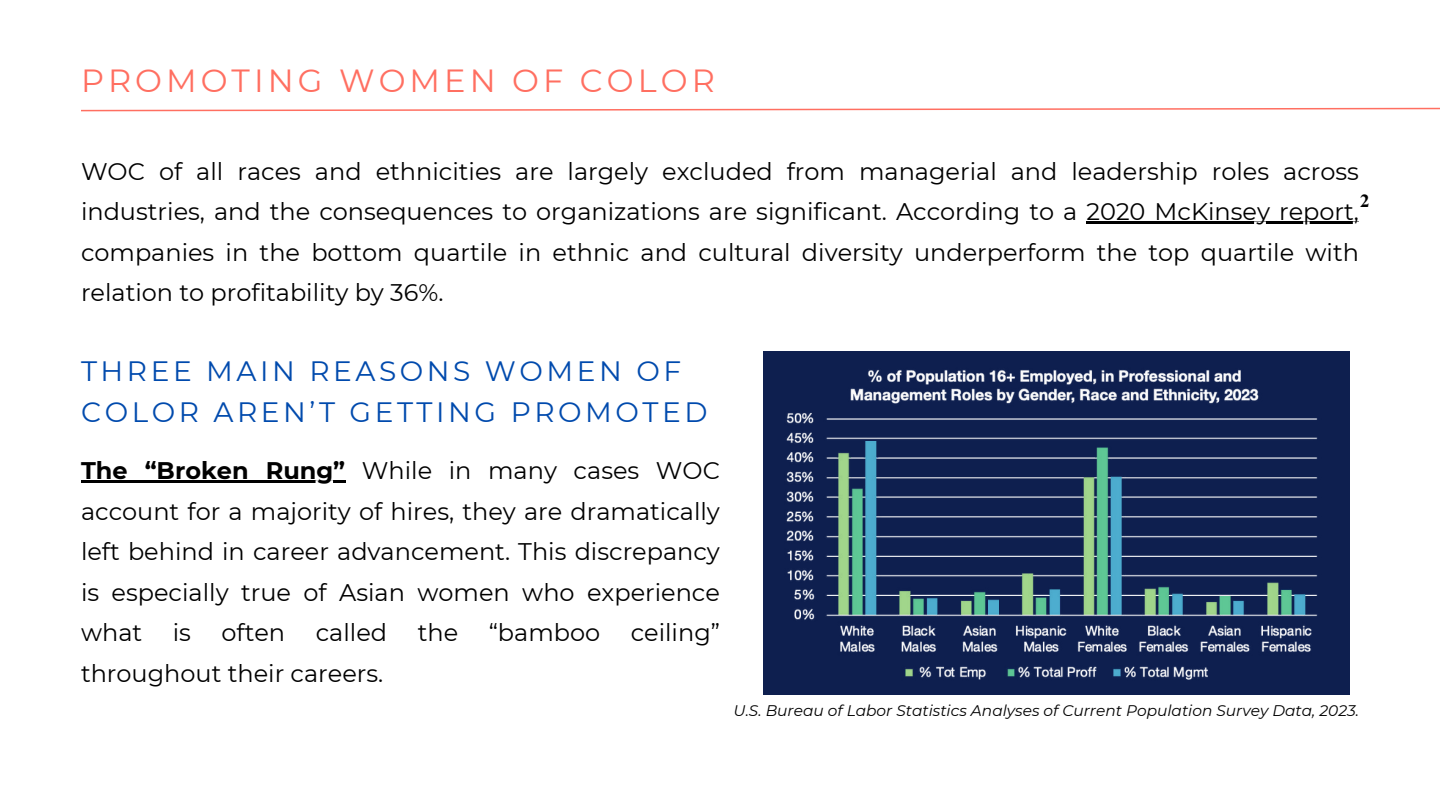
<style>
.page{position:relative;width:1440px;height:810px;background:#fff}
.page>*{position:absolute;margin:0;border:0;box-sizing:border-box;transform-origin:0 0}
.t1{font:32px "Montserrat";letter-spacing:.125em;color:#ff6f61}
.t2{font:28px/40.5px "Montserrat";letter-spacing:.125em;color:#004aad}
.t3{font:24px/40.5px "Montserrat";color:#000;text-align:justify}
.t4{font:700 18px "Times NRMT Pro";color:#000}
.t5{font:italic 15.4px "Montserrat";color:#000}
.s1{font-weight:700}
</style>
<div class="page">
<div style="left:763px;top:352px;width:587px;height:343px;background:#0e1f4f"></div>
<hr style="left:1087px;top:222px;width:272px;height:2px;background:#000">
<img style="left:786px;top:369px;width:532px;height:311px">
<hr style="left:81px;top:481px;width:264px;height:2px;background:#000">
<svg style="left:81px;top:107px;width:1359px;height:5px"></svg>
<h1 class="t1" style="left:81px;top:61px;width:635px">PROMOTING WOMEN OF COLOR</h1>
<p class="t3" style="left:81px;top:151px;width:1279px">WOC of all races and ethnicities are largely excluded from managerial and leadership roles across industries, and the consequences to organizations are significant. According to a 2020 McKinsey report, companies in the bottom quartile in ethnic and cultural diversity underperform the top quartile with relation to profitability by 36%.</p>
<p class="t4" style="left:1360px;top:194px;width:10px">2</p>
<p class="t2" style="left:81px;top:351px;width:628px">THREE MAIN REASONS WOMEN OF<br>COLOR AREN’T GETTING PROMOTED</p>
<p class="t3" style="left:81px;top:450px;width:640px"><span class="s1">The “Broken Rung”</span> While in many cases WOC account for a majority of hires, they are dramatically left behind in career advancement. This discrepancy is especially true of Asian women who experience what</p>
<p class="t3" style="left:173px;top:612px;width:20px">is</p>
<p class="t3" style="left:222px;top:612px;width:65px">often</p>
<p class="t3" style="left:316px;top:612px;width:73px">called</p>
<p class="t3" style="left:418px;top:612px;width:42px">the</p>
<p class="t3" style="left:489px;top:612px;width:113px">“bamboo</p>
<p class="t3" style="left:631px;top:612px;width:91px">ceiling”</p>
<p class="t3" style="left:81px;top:653px;width:304px">throughout their careers.</p>
<p class="t5" style="left:734px;top:701px;width:627px">U.S. Bureau of Labor Statistics Analyses of Current Population Survey Data, 2023.</p>
</div>
